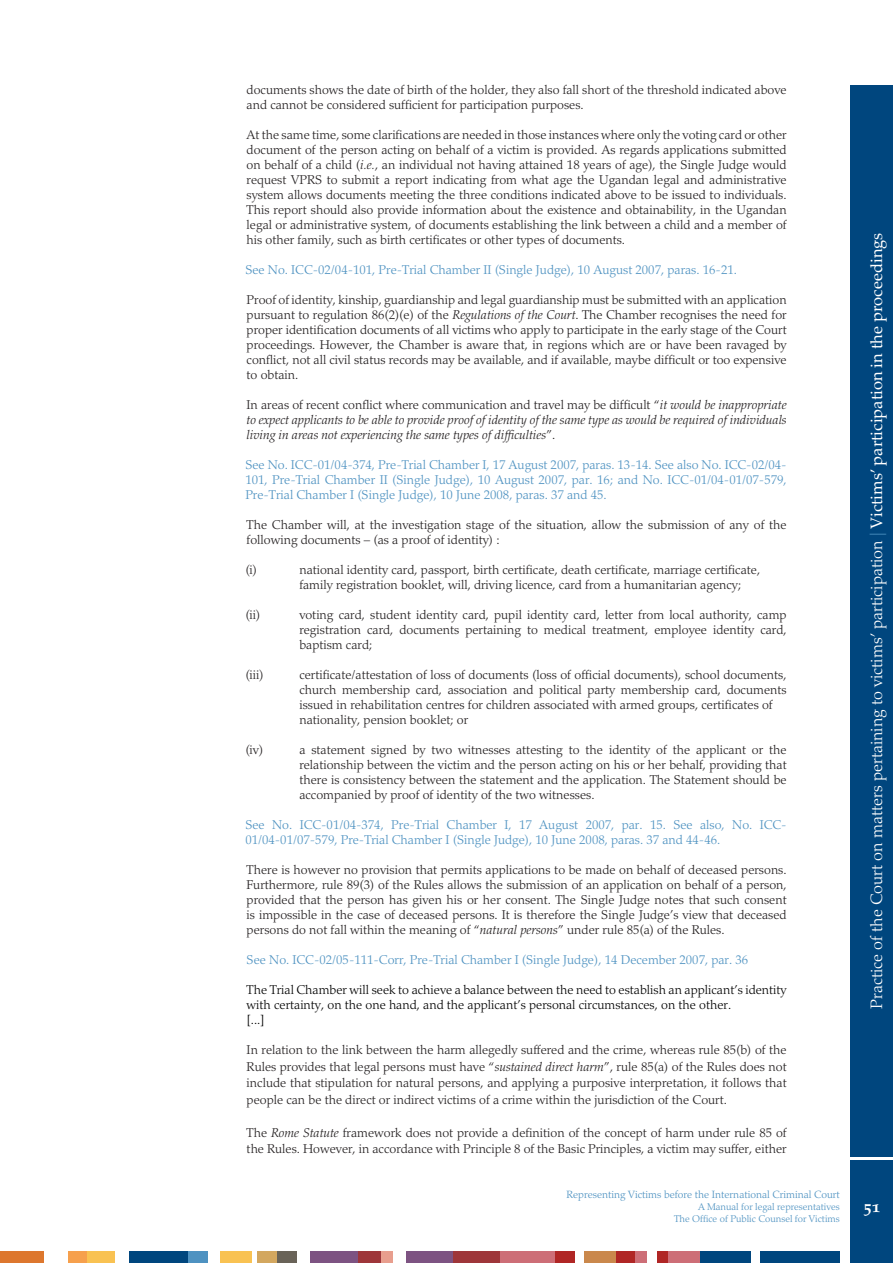
<style>
.page{position:relative;width:893px;height:1263px;background:#fff}
.page>*{position:absolute;margin:0;border:0;box-sizing:border-box;transform-origin:0 0}
.t1{font:300 16.5px "Palatino";color:#fff}
.t2{font:16.5px "Palatino Bold Os F";color:#fff}
.t3{font:300 12.75px/15px "Palatino";color:#231f20;text-align:justify}
.t4{font:300 12.75px/15px "Palatino";color:#4e92c1;text-align:justify}
.t5{font:italic 300 12.75px/15px "Palatino";color:#231f20;text-align:justify}
.t6{font:300 12.75px/15px "Palatino";color:#000}
.t7{font:300 10.5px "Palatino";color:#4e92c1}
.t8{font:300 9.75px/11.7px "Palatino";color:#4e92c1;text-align:right}
.s1{font-style:italic}
.s2{font-style:normal}
.s3{color:#4e92c1}
.s4{font-family:"Palatino Linotype";font-weight:400}
</style>
<div class="page">
<div style="left:0;top:1251px;width:43px;height:12px;background:#dd772e"></div>
<div style="left:68px;top:1251px;width:20px;height:12px;background:#f6a04d"></div>
<div style="left:88px;top:1251px;width:27px;height:12px;background:#f9c252"></div>
<div style="left:130px;top:1251px;width:58px;height:12px;background:#00467e"></div>
<div style="left:188px;top:1251px;width:20px;height:12px;background:#4e92c1"></div>
<div style="left:220px;top:1251px;width:31px;height:12px;background:#f9c252"></div>
<div style="left:257px;top:1251px;width:20px;height:12px;background:#d3a75f"></div>
<div style="left:277px;top:1251px;width:19px;height:12px;background:#696358"></div>
<div style="left:357px;top:1251px;width:24px;height:12px;background:#9e363a"></div>
<div style="left:381px;top:1251px;width:11px;height:12px;background:#e89e8e"></div>
<div style="left:310px;top:1251px;width:47px;height:12px;background:#7d5382"></div>
<div style="left:406px;top:1251px;width:47px;height:12px;background:#7d5382"></div>
<div style="left:453px;top:1251px;width:47px;height:12px;background:#9e363a"></div>
<div style="left:500px;top:1251px;width:55px;height:12px;background:#cd6e77"></div>
<div style="left:555px;top:1251px;width:20px;height:12px;background:#b02625"></div>
<div style="left:616px;top:1251px;width:19px;height:12px;background:#b02625"></div>
<div style="left:635px;top:1251px;width:12px;height:12px;background:#cd6e77"></div>
<div style="left:585px;top:1251px;width:31px;height:12px;background:#ca884c"></div>
<div style="left:657px;top:1251px;width:12px;height:12px;background:#b02625"></div>
<div style="left:669px;top:1251px;width:31px;height:12px;background:#cd6e77"></div>
<div style="left:700px;top:1251px;width:51px;height:12px;background:#00467e"></div>
<div style="left:760px;top:1251px;width:79px;height:12px;background:#00467e"></div>
<div style="left:850px;top:1160px;width:43px;height:103px;background:#00467e"></div>
<div style="left:850px;top:85px;width:43px;height:1072px;background:#00467e"></div>
<p class="t3" style="left:247px;top:83px;width:542px">documents shows the date of birth of the holder, they also fall short of the threshold indicated above and cannot be considered sufficient for participation purposes.</p>
<p class="t3" style="left:247px;top:128px;width:542px">At the same time, some clarifications are needed in those instances where only the voting card or other document of the person acting on behalf of a victim is provided. As regards applications submitted on behalf of a child (<span class="s1">i.e.</span>, an individual not having attained 18 years of age), the Single Judge would request VPRS to submit a report indicating from what age the Ugandan legal and administrative system allows documents meeting the three conditions indicated above to be issued to individuals.<br>This report should also provide information about the existence and obtainability, in the Ugandan legal or administrative system, of documents establishing the link between a child and a member of his other family, such as birth certificates or other types of documents.</p>
<p class="t4" style="left:245px;top:263px;width:493px">See No. ICC-02/04-101, Pre-Trial Chamber II (Single Judge), 10 August 2007, paras. 16-21.</p>
<p class="t3" style="left:247px;top:293px;width:542px">Proof of identity, kinship, guardianship and legal guardianship must be submitted with an application pursuant to regulation 86(2)(e) of the <span class="s1">Regulations of the Court</span>. The Chamber recognises the need for proper identification documents of all victims who apply to participate in the early stage of the Court proceedings. However, the Chamber is aware that, in regions which are or have been ravaged by conflict, not all civil status records may be available, and if available, maybe difficult or too expensive to obtain.</p>
<p class="t5" style="left:247px;top:398px;width:542px"><span class="s2">In areas of recent conflict where communication and travel may be difficult “</span>it would be inappropriate to expect applicants to be able to provide proof of identity of the same type as would be required of individuals living in areas not experiencing the same types of difficulties<span class="s2">”.</span></p>
<p class="t4" style="left:245px;top:458px;width:543px">See No. ICC-01/04-374, Pre-Trial Chamber I, 17 August 2007, paras. 13-14. See also No. ICC-02/04- 101, Pre-Trial Chamber II (Single Judge), 10 August 2007, par. 16; and No. ICC-01/04-01/07-579, Pre-Trial Chamber I (Single Judge), 10 June 2008, paras. 37 and 45.</p>
<p class="t3" style="left:247px;top:518px;width:542px">The Chamber will, at the investigation stage of the situation, allow the submission of any of the following documents – (as a proof of identity) :</p>
<p class="t3" style="left:245px;top:563px;width:13px">(i)</p>
<p class="t3" style="left:299px;top:563px;width:462px">national identity card, passport, birth certificate, death certificate, marriage certificate, family registration booklet, will, driving licence, card from a humanitarian agency;</p>
<p class="t3" style="left:245px;top:608px;width:17px">(ii)</p>
<p class="t3" style="left:299px;top:608px;width:489px">voting card, student identity card, pupil identity card, letter from local authority, camp registration card, documents pertaining to medical treatment, employee identity card, baptism card;</p>
<p class="t3" style="left:245px;top:668px;width:20px">(iii)</p>
<p class="t3" style="left:299px;top:668px;width:489px;text-align:left">certificate/attestation of loss of documents (loss of official documents), school documents, church membership card, association and political party membership card, documents issued in rehabilitation centres for children associated with armed groups, certificates of nationality, pension booklet; or</p>
<p class="t3" style="left:245px;top:743px;width:19px">(iv)</p>
<p class="t3" style="left:299px;top:743px;width:489px">a statement signed by two witnesses attesting to the identity of the applicant or the relationship between the victim and the person acting on his or her behalf, providing that there is consistency between the statement and the application. The Statement should be accompanied by proof of identity of the two witnesses.</p>
<p class="t4" style="left:245px;top:818px;width:543px">See No. ICC-01/04-374, Pre-Trial Chamber I, 17 August 2007, par. 15. See also, No. ICC-<br>01/04-01/07-579, Pre-Trial Chamber I (Single Judge), 10 June 2008, paras. 37 and 44-46.</p>
<p class="t3" style="left:247px;top:863px;width:542px">There is however no provision that permits applications to be made on behalf of deceased persons.<br>Furthermore, rule 89(3) of the Rules allows the submission of an application on behalf of a person, provided that the person has given his or her consent. The Single Judge notes that such consent is impossible in the case of deceased persons. It is therefore the Single Judge’s view that deceased persons do not fall within the meaning of “<span class="s1">natural persons</span>” under rule 85(a) of the Rules.</p>
<p class="t4" style="left:247px;top:953px;width:503px">See No. ICC-02/05-111-Corr, Pre-Trial Chamber I (Single Judge), 14 December 2007, par. 36</p>
<p class="t6" style="left:247px;top:983px;width:542px">The Trial Chamber will seek to achieve a balance between the need to establish an applicant’s identity with certainty, on the one hand, and the applicant’s personal circumstances, on the other.<br>[...]</p>
<p class="t3" style="left:247px;top:1042px;width:542px;line-height:16.5px">In relation to the link between the harm allegedly suffered and the crime, whereas rule 85(b) of the Rules provides that legal persons must have “<span class="s1">sustained direct harm</span>”, rule 85(a) of the Rules does not include that stipulation for natural persons, and applying a purposive interpretation, it follows that people can be the direct or indirect victims of a crime within the jurisdiction of the Court.</p>
<p class="t3" style="left:247px;top:1124px;width:542px;line-height:16.5px">The <span class="s1">Rome Statute</span> framework does not provide a definition of the concept of harm under rule 85 of the Rules. However, in accordance with Principle 8 of the Basic Principles, a victim may suffer, either</p>
<p class="t7" style="left:566px;top:1189px;width:275px">Representing Victims before the International Criminal Court</p>
<p class="t8" style="left:674px;top:1201px;width:167px">A Manual for legal representatives<br>The Office of Public Counsel for Victims</p>
<p class="t1" style="left:867px;top:1009px;width:778px;rotate:-90deg">Practice of the Court on matters pertaining to victims’ participation <span class="s3">|</span> <span class="s4">Victims’ participation in the proceedings</span></p>
<p class="t2" style="left:864px;top:1197px;width:18px">51</p>
</div>
